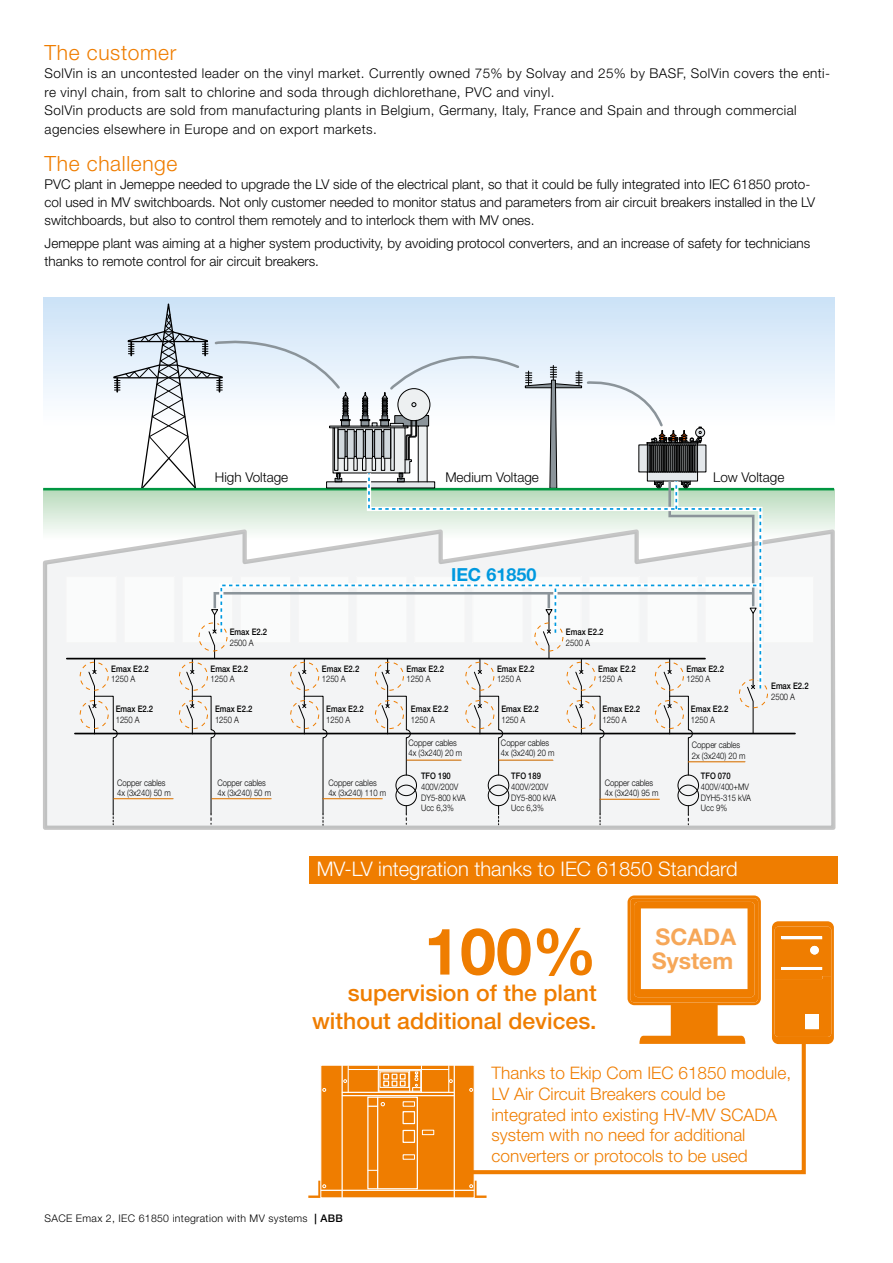
<style>
.page{position:relative;width:893px;height:1263px;background:#fff}
.page>*{position:absolute;margin:0;border:0;box-sizing:border-box;transform-origin:0 0}
.t1{font:700 64.65px "Helvetica Neue LT Std";color:#ef7d00}
.t2{font:500 22.95px "Helvetica Neue LT Std";color:#ef7d00}
.t3{font:700 22.95px/23.9px "Helvetica Neue LT Std";color:#f6a758}
.t4{font:300 21px "Helvetica Neue LT Std";letter-spacing:.03em;color:#ef7d00}
.t5{font:300 20.1px "Helvetica Neue LT Std";color:#fff}
.t6{font:700 18px "Helvetica Neue LT Std";color:#0099df}
.t7{font:300 17.25px/20.7px "Helvetica Neue LT Std";color:#ef7d00}
.t8{font:300 13.5px/18px "Helvetica Neue LT Pro";color:#000}
.t9{font:300 13.5px/18.6px "Helvetica Neue LT Std";letter-spacing:.03em;color:#000}
.t10{font:300 13.5px "Helvetica Neue LT Std";color:#000}
.t11{font:300 10.5px "Helvetica Neue LT Std";letter-spacing:.03em;color:#000}
.t12{font:300 9px/10.8px "Helvetica Neue LT Std";color:#000;scale:.85 1}
.t13{font:500 9px "Helvetica Neue LT Std";color:#000;scale:.85 1}
.s1{font-weight:500}
</style>
<div class="page">
<svg style="left:308px;top:1065px;width:179px;height:133px;background:#f29631"></svg>
<div style="left:422px;top:1130px;width:12px;height:5px;border:1px solid #fff"></div>
<div style="left:402px;top:1111px;width:13px;height:13px;border:1px solid #fff"></div>
<div style="left:402px;top:1130px;width:13px;height:13px;border:1px solid #fff"></div>
<div style="left:310px;top:856px;width:528px;height:27px;background:#ef7d00"></div>
<svg style="left:772px;top:921px;width:62px;height:123px;background:#ef7f05"></svg>
<hr style="left:782px;top:976px;width:40px;height:3px;background:#ef7d00">
<hr style="left:782px;top:967px;width:40px;height:3px;background:#fff">
<hr style="left:782px;top:936px;width:40px;height:3px;background:#fff">
<div style="left:805px;top:1014px;width:14px;height:15px;background:#fff"></div>
<div style="left:810px;top:946px;width:9px;height:8px;background:#fff;border-radius:50%"></div>
<svg style="left:627px;top:895px;width:134px;height:138px"></svg>
<svg style="left:464px;top:1033px;width:344px;height:143px"></svg>
<svg style="left:43px;top:490px;width:791px;height:37px;background:#d0e6d2"></svg>
<div style="left:44px;top:297px;width:790px;height:192px;background:linear-gradient(to bottom,#d2e5f9,#fff)"></div>
<svg style="left:45px;top:532px;width:788px;height:296px;fill:#f3f4f5"></svg>
<div style="left:66px;top:577px;width:50px;height:66px;background:#fafbfb"></div>
<div style="left:763px;top:577px;width:50px;height:66px;background:#fafbfb"></div>
<hr style="left:43px;top:488px;width:791px;height:2px;background:#009641">
<hr style="left:67px;top:658px;width:638px;height:1px;background:#000">
<hr style="left:75px;top:733px;width:720px;height:1px;background:#000">
<div style="left:80px;top:662px;width:29px;height:29px;border:1px dashed #ef7d00;border-radius:50%"></div>
<div style="left:80px;top:700px;width:29px;height:29px;border:1px dashed #ef7d00;border-radius:50%"></div>
<div style="left:739px;top:679px;width:29px;height:29px;border:1px dashed #ef7d00;border-radius:50%"></div>
<svg style="left:88px;top:297px;width:677px;height:528px"></svg>
<h3 class="t4" style="left:45px;top:39px;width:133px">The customer</h3>
<p class="t9" style="left:45px;top:64px;width:787px">SolVin is an uncontested leader on the vinyl market. Currently owned 75% by Solvay and 25% by BASF, SolVin covers the enti&shy;re vinyl chain, from salt to chlorine and soda through dichlorethane, PVC and vinyl.<br>SolVin products are sold from manufacturing plants in Belgium, Germany, Italy, France and Spain and through commercial agencies elsewhere in Europe and on export markets.</p>
<h3 class="t4" style="left:45px;top:151px;width:134px">The challenge</h3>
<p class="t8" style="left:45px;top:175px;width:772px">PVC plant in Jemeppe needed to upgrade the LV side of the electrical plant, so that it could be fully integrated into IEC 61850 proto&shy;col used in MV switchboards. Not only customer needed to monitor status and parameters from air circuit breakers installed in the LV switchboards, but also to control them remotely and to interlock them with MV ones.</p>
<p class="t8" style="left:45px;top:233px;width:767px">Jemeppe plant was aiming at a higher system productivity, by avoiding protocol converters, and an increase of safety for technicians thanks to remote control for air circuit breakers.</p>
<p class="t10" style="left:215px;top:469px;width:75px">High Voltage</p>
<p class="t10" style="left:445px;top:469px;width:95px">Medium Voltage</p>
<p class="t10" style="left:713px;top:469px;width:73px">Low Voltage</p>
<h3 class="t6" style="left:451px;top:563px;width:87px">IEC 61850</h3>
<p class="t13" style="left:230px;top:626px;width:46px">Emax E2.2</p>
<p class="t12" style="left:230px;top:637px;width:30px">2500 A</p>
<p class="t13" style="left:566px;top:626px;width:46px">Emax E2.2</p>
<p class="t12" style="left:566px;top:637px;width:30px">2500 A</p>
<p class="t13" style="left:111px;top:663px;width:46px">Emax E2.2</p>
<p class="t12" style="left:111px;top:674px;width:30px">1250 A</p>
<p class="t13" style="left:116px;top:703px;width:46px">Emax E2.2</p>
<p class="t12" style="left:116px;top:714px;width:30px">1250 A</p>
<p class="t13" style="left:211px;top:663px;width:46px">Emax E2.2</p>
<p class="t12" style="left:211px;top:674px;width:30px">1250 A</p>
<p class="t13" style="left:215px;top:703px;width:46px">Emax E2.2</p>
<p class="t12" style="left:215px;top:714px;width:30px">1250 A</p>
<p class="t13" style="left:322px;top:663px;width:46px">Emax E2.2</p>
<p class="t12" style="left:322px;top:674px;width:30px">1250 A</p>
<p class="t13" style="left:326px;top:703px;width:46px">Emax E2.2</p>
<p class="t12" style="left:326px;top:714px;width:30px">1250 A</p>
<p class="t13" style="left:407px;top:663px;width:46px">Emax E2.2</p>
<p class="t12" style="left:407px;top:674px;width:30px">1250 A</p>
<p class="t13" style="left:411px;top:703px;width:46px">Emax E2.2</p>
<p class="t12" style="left:411px;top:714px;width:30px">1250 A</p>
<p class="t13" style="left:497px;top:663px;width:46px">Emax E2.2</p>
<p class="t12" style="left:497px;top:674px;width:30px">1250 A</p>
<p class="t13" style="left:501px;top:703px;width:46px">Emax E2.2</p>
<p class="t12" style="left:501px;top:714px;width:30px">1250 A</p>
<p class="t13" style="left:598px;top:663px;width:46px">Emax E2.2</p>
<p class="t12" style="left:598px;top:674px;width:30px">1250 A</p>
<p class="t13" style="left:603px;top:703px;width:46px">Emax E2.2</p>
<p class="t12" style="left:603px;top:714px;width:30px">1250 A</p>
<p class="t13" style="left:686px;top:663px;width:46px">Emax E2.2</p>
<p class="t12" style="left:686px;top:674px;width:30px">1250 A</p>
<p class="t13" style="left:691px;top:703px;width:46px">Emax E2.2</p>
<p class="t12" style="left:691px;top:714px;width:30px">1250 A</p>
<p class="t12" style="left:409px;top:737px;width:65px">Copper cables<br>4x (3x240) 20 m</p>
<p class="t12" style="left:501px;top:737px;width:65px">Copper cables<br>4x (3x240) 20 m</p>
<p class="t12" style="left:692px;top:740px;width:65px">Copper cables<br>2x (3x240) 20 m</p>
<p class="t12" style="left:117px;top:777px;width:65px">Copper cables<br>4x (3x240) 50 m</p>
<p class="t12" style="left:217px;top:777px;width:65px">Copper cables<br>4x (3x240) 50 m</p>
<p class="t12" style="left:328px;top:777px;width:70px">Copper cables<br>4x (3x240) 110 m</p>
<p class="t13" style="left:421px;top:770px;width:37px">TFO 190</p>
<p class="t12" style="left:421px;top:781px;width:54px">400V/200V<br>DY5-800 kVA<br>Ucc 6,3%</p>
<p class="t13" style="left:511px;top:770px;width:37px">TFO 189</p>
<p class="t12" style="left:511px;top:781px;width:54px">400V/200V<br>DY5-800 kVA<br>Ucc 6,3%</p>
<p class="t12" style="left:605px;top:777px;width:65px">Copper cables<br>4x (3x240) 95 m</p>
<p class="t13" style="left:701px;top:770px;width:37px">TFO 070</p>
<p class="t12" style="left:701px;top:781px;width:60px">400V/400+MV<br>DYH5-315 kVA<br>Ucc 9%</p>
<h3 class="t5" style="left:317px;top:856px;width:422px">MV-LV integration thanks to IEC 61850 Standard</h3>
<h1 class="t1" style="left:424px;top:911px;width:174px">100%</h1>
<h2 class="t2" style="left:312px;top:1007px;width:286px">without additional devices.</h2>
<h2 class="t2" style="left:348px;top:979px;width:250px">supervision of the plant</h2>
<h2 class="t3" style="left:652px;top:925px;width:86px">SCADA<br>System</h2>
<p class="t13" style="left:771px;top:680px;width:46px">Emax E2.2</p>
<p class="t12" style="left:771px;top:691px;width:30px">2500 A</p>
<p class="t11" style="left:45px;top:1212px;width:300px">SACE Emax 2, IEC 61850 integration with MV systems <span class="s1">| ABB</span></p>
<p class="t7" style="left:491px;top:1062px;width:301px">Thanks to Ekip Com IEC 61850 module, LV Air Circuit Breakers could be integrated into existing HV-MV SCADA system with no need for additional converters or protocols to be used</p>
</div>
